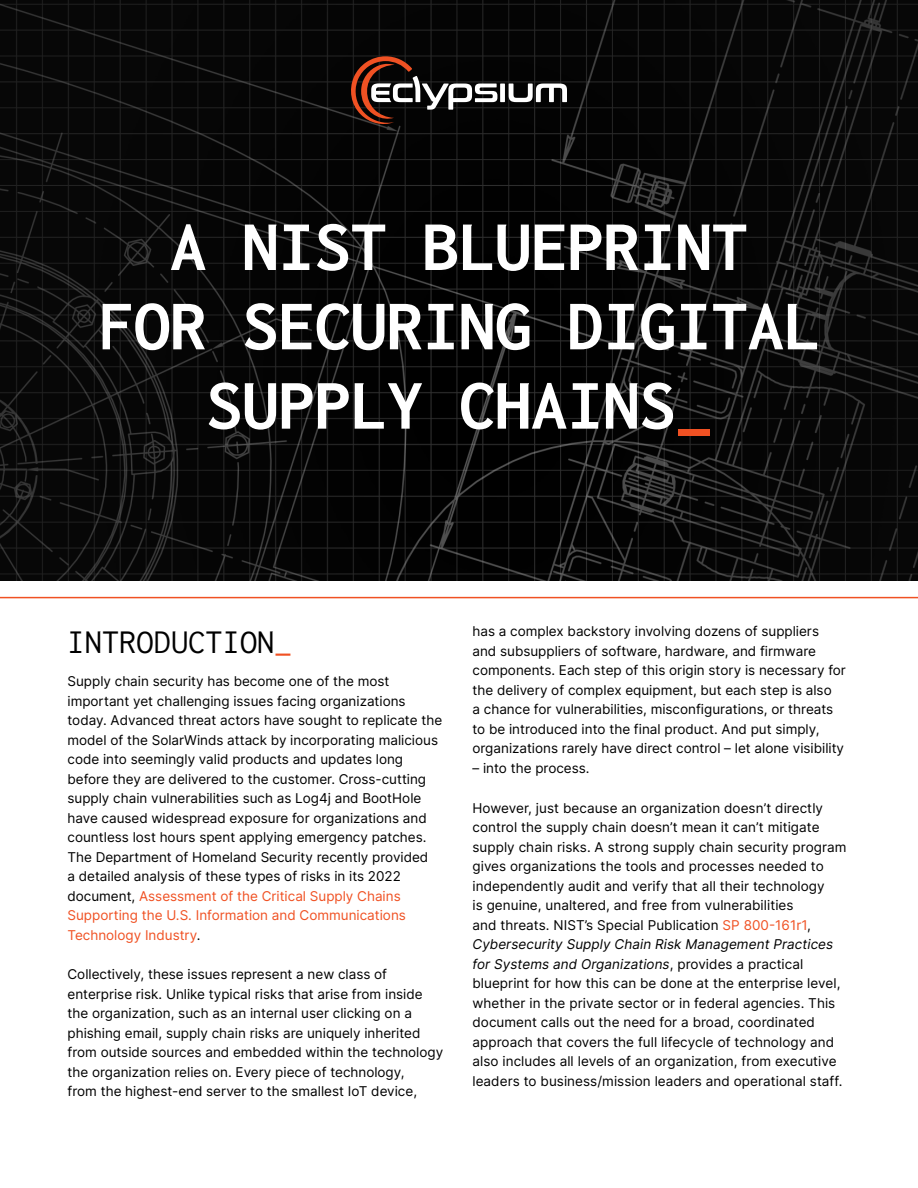
<style>
.page{position:relative;width:918px;height:1188px;background:#fff}
.page>*{position:absolute;margin:0;border:0;box-sizing:border-box;transform-origin:0 0}
.t1{font:700 72.9px/79.3px "Inconsolata";letter-spacing:-.005em;color:#fff;text-align:center}
.t2{font:34.5px "Inconsolata";color:#000}
.t3{font:13.5px/19.5px "Inter";color:#000}
.s1{color:#f05123}
</style>
<div class="page">
<img style="left:0;top:0;width:918px;height:581px">
<div style="left:500px;top:84px;width:5px;height:18px;background:#fff"></div>
<svg style="left:509px;top:84px;width:58px;height:18px"></svg>
<svg style="left:351px;top:56px;width:146px;height:68px;background:#3f302c"></svg>
<hr style="left:0;top:597px;width:918px;height:1px;background:#f05123">
<h1 class="t1" style="left:98px;top:214px;width:724px">A NIST BLUEPRINT<br>FOR SECURING DIGITAL<br>SUPPLY CHAINS<span class="s1">_</span></h1>
<h2 class="t2" style="left:68px;top:631px;width:226px">INTRODUCTION<span class="s1">_</span></h2>
<p class="t3" style="left:67px;top:671px;width:376px">Supply chain security has become one of the most important yet challenging issues facing organizations today. Advanced threat actors have sought to replicate the model of the SolarWinds attack by incorporating malicious code into seemingly valid products and updates long before they are delivered to the customer. Cross-cutting supply chain vulnerabilities such as Log4j and BootHole have caused widespread exposure for organizations and countless lost hours spent applying emergency patches.<br>The Department of Homeland Security recently provided<br>a detailed analysis of these types of risks in its 2022 document, <span class="s1">Assessment of the Critical Supply Chains Supporting the U.S. Information and Communications Technology Industry</span>.</p>
<p class="t3" style="left:67px;top:965px;width:377px">Collectively, these issues represent a new class of enterprise risk. Unlike typical risks that arise from inside the organization, such as an internal user clicking on a phishing email, supply chain risks are uniquely inherited from outside sources and embedded within the technology the organization relies on. Every piece of technology,<br>from the highest-end server to the smallest IoT device,</p>
<p class="t3" style="left:472px;top:622px;width:375px">has a complex backstory involving dozens of suppliers and subsuppliers of software, hardware, and firmware components. Each step of this origin story is necessary for the delivery of complex equipment, but each step is also<br>a chance for vulnerabilities, misconfigurations, or threats to be introduced into the final product. And put simply, organizations rarely have direct control – let alone visibility</p>
<p class="t3" style="left:472px;top:758px;width:119px">– into the process.</p>
<p class="t3" style="left:472px;top:798px;width:376px">However, just because an organization doesn’t directly control the supply chain doesn’t mean it can’t mitigate supply chain risks. A strong supply chain security program gives organizations the tools and processes needed to independently audit and verify that all their technology<br>is genuine, unaltered, and free from vulnerabilities<br>and threats. NIST’s Special Publication <span class="s1">SP 800-161r1</span>, Cybersecurity Supply Chain Risk Management Practices for Systems and Organizations, provides a practical blueprint for how this can be done at the enterprise level, whether in the private sector or in federal agencies. This document calls out the need for a broad, coordinated approach that covers the full lifecycle of technology and also includes all levels of an organization, from executive leaders to business/mission leaders and operational staff.</p>
</div>
